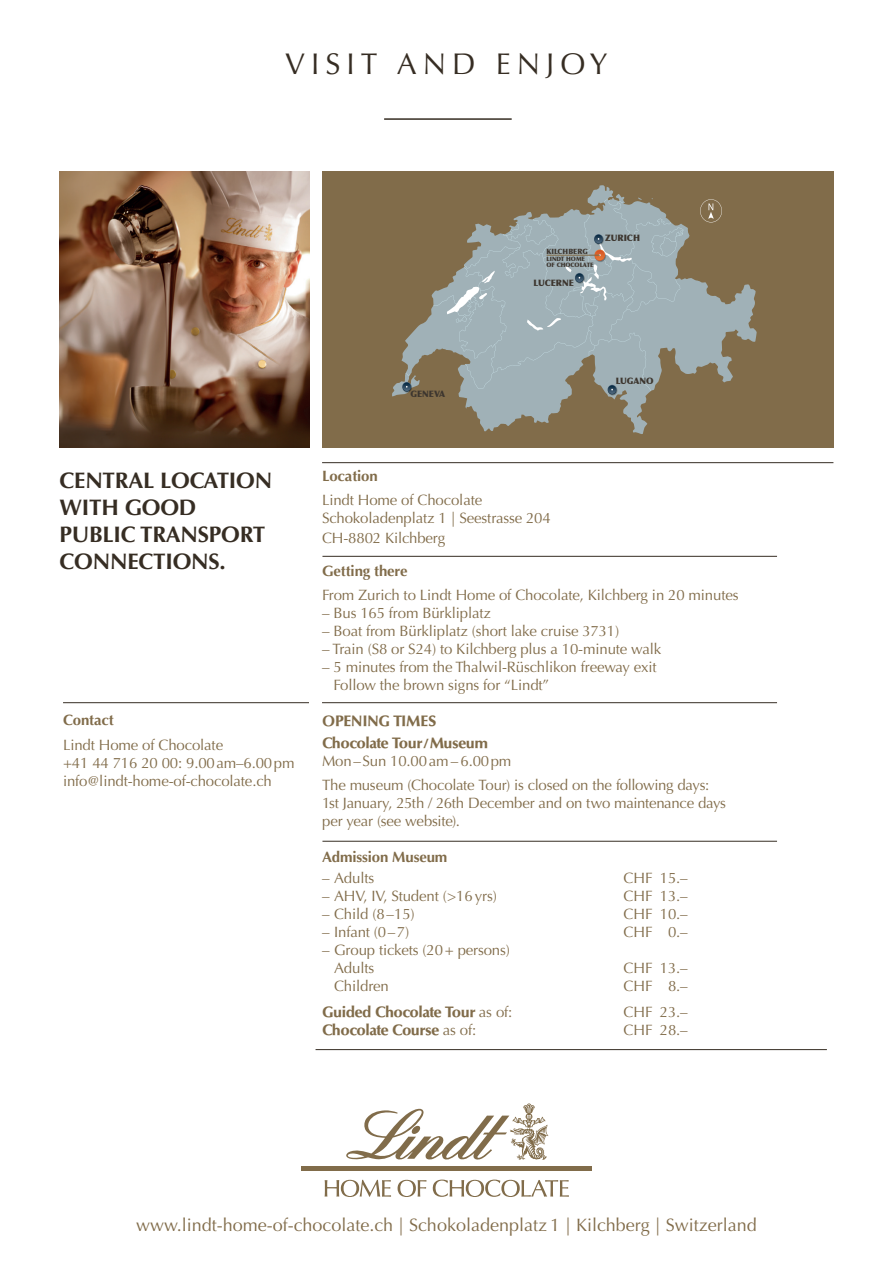
<style>
.page{position:relative;width:893px;height:1263px;background:#fff}
.page>*{position:absolute;margin:0;border:0;box-sizing:border-box;transform-origin:0 0}
.t1{font:30px "Optima";letter-spacing:.2em;color:#362d23}
.t2{font:700 22.5px/27px "Optima";letter-spacing:-.01em;color:#362d23}
.t3{font:18px "Optima";color:#816c4a}
.t4{font:15px/18px "Optima";letter-spacing:-.01em;color:#816c4a}
.t5{font:700 15px/22.5px "Optima BQ";letter-spacing:-.01em;color:#816c4a}
.t6{font:700 15px "Optima";letter-spacing:-.01em;color:#816c4a}
.t7{font:900 8.85px "Optima";color:#3d362f;scale:.94 1}
.t8{font:900 7.35px "Optima";color:#3d362f;scale:.94 1}
.t9{font:900 6px/5.2px "Optima";color:#3d362f;scale:.94 1}
.s1{font-family:"Optima";font-weight:400}
</style>
<div class="page">
<div style="left:322px;top:171px;width:511px;height:277px;background:#816c4a"></div>
<svg style="left:392px;top:185px;width:365px;height:249px"></svg>
<svg style="left:405px;top:373px;width:6px;height:3px"></svg>
<svg style="left:402px;top:382px;width:10px;height:11px"></svg>
<svg style="left:433px;top:198px;width:250px;height:198px"></svg>
<hr style="left:547px;top:255px;width:53px;height:1px;background:#816c4a">
<img style="left:60px;top:171px;width:249px;height:277px">
<hr style="left:384px;top:118px;width:128px;height:2px;background:#362d23">
<svg style="left:346px;top:1103px;width:202px;height:57px"></svg>
<svg style="left:325px;top:1180px;width:66px;height:17px"></svg>
<svg style="left:397px;top:1180px;width:29px;height:17px"></svg>
<svg style="left:433px;top:1179px;width:136px;height:18px"></svg>
<div style="left:301px;top:1166px;width:291px;height:5px;background:#816c4a"></div>
<hr style="left:322px;top:462px;width:511px;height:1px;background:#362d23">
<hr style="left:63px;top:702px;width:246px;height:1px;background:#362d23">
<hr style="left:322px;top:556px;width:455px;height:1px;background:#362d23">
<hr style="left:322px;top:702px;width:455px;height:1px;background:#362d23">
<hr style="left:322px;top:841px;width:455px;height:1px;background:#362d23">
<hr style="left:316px;top:1049px;width:511px;height:1px;background:#362d23">
<h1 class="t1" style="left:285px;top:47px;width:324px">VISIT AND ENJOY</h1>
<p class="t7" style="left:410px;top:389px;width:39px">GENEVA</p>
<p class="t8" style="left:546px;top:247px;width:46px">KILCHBERG</p>
<p class="t9" style="left:546px;top:257px;width:52px">LINDT HOME<br>OF CHOCOLATE</p>
<p class="t7" style="left:534px;top:278px;width:44px">LUCERNE</p>
<p class="t7" style="left:605px;top:232px;width:39px">ZURICH</p>
<p class="t7" style="left:616px;top:376px;width:42px">LUGANO</p>
<h2 class="t2" style="left:60px;top:467px;width:214px">CENTRAL LOCATION<br>WITH GOOD<br>PUBLIC TRANSPORT<br>CONNECTIONS.</h2>
<p class="t6" style="left:322px;top:468px;width:57px">Location</p>
<p class="t4" style="left:322px;top:491px;width:230px">Lindt Home of Chocolate<br>Schokoladenplatz 1 | Seestrasse 204</p>
<p class="t4" style="left:322px;top:529px;width:125px">CH-8802 Kilchberg</p>
<p class="t6" style="left:322px;top:562px;width:87px">Getting there</p>
<p class="t4" style="left:322px;top:586px;width:418px">From Zurich to Lindt Home of Chocolate, Kilchberg in 20 minutes</p>
<p class="t4" style="left:322px;top:604px;width:170px">– Bus 165 from Bürkliplatz</p>
<p class="t4" style="left:322px;top:622px;width:299px">– Boat from Bürkliplatz (short lake cruise 3731)</p>
<p class="t4" style="left:322px;top:640px;width:341px">– Train (S8 or S24) to Kilchberg plus a 10-minute walk</p>
<p class="t4" style="left:333px;top:658px;width:325px;text-indent:-11px">– 5 minutes from the Thalwil-Rüschlikon freeway exit<br>Follow the brown signs for “Lindt”</p>
<p class="t5" style="left:322px;top:710px;width:167px">OPENING TIMES<br>Chocolate Tour/Museum</p>
<p class="t4" style="left:322px;top:749px;width:389px;line-height:24px">Mon–Sun 10.00am – 6.00pm<br>The museum (Chocolate Tour) is closed on the following days:</p>
<p class="t4" style="left:322px;top:794px;width:406px">1st January, 25th / 26th December and on two maintenance days per year (see website).</p>
<p class="t6" style="left:322px;top:849px;width:127px">Admission Museum</p>
<p class="t4" style="left:322px;top:869px;width:54px">– Adults</p>
<p class="t4" style="left:624px;top:869px;width:66px">CHF 15.–</p>
<p class="t4" style="left:322px;top:887px;width:176px">– AHV, IV, Student (&gt;16 yrs)</p>
<p class="t4" style="left:624px;top:887px;width:66px">CHF 13.–</p>
<p class="t4" style="left:322px;top:905px;width:94px">– Child (8–15)</p>
<p class="t4" style="left:624px;top:905px;width:66px">CHF 10.–</p>
<p class="t4" style="left:322px;top:923px;width:89px">– Infant (0–7)</p>
<p class="t4" style="left:624px;top:923px;width:66px">CHF 0.–</p>
<p class="t4" style="left:334px;top:941px;width:177px;text-indent:-12px">– Group tickets (20+ persons)<br>Adults</p>
<p class="t6" style="left:63px;top:711px;width:52px">Contact</p>
<p class="t4" style="left:63px;top:736px;width:233px">Lindt Home of Chocolate<br>+41 44 716 20 00: 9.00am–6.00pm info@lindt-home-of-chocolate.ch</p>
<p class="t4" style="left:624px;top:959px;width:66px">CHF 13.–</p>
<p class="t4" style="left:334px;top:977px;width:56px">Children</p>
<p class="t4" style="left:624px;top:977px;width:66px">CHF 8.–</p>
<p class="t5" style="left:322px;top:1001px;width:192px">Guided Chocolate Tour <span class="s1">as of:</span></p>
<p class="t4" style="left:624px;top:1003px;width:66px">CHF 23.–</p>
<p class="t5" style="left:322px;top:1019px;width:156px">Chocolate Course <span class="s1">as of:</span></p>
<p class="t4" style="left:624px;top:1021px;width:66px">CHF 28.–</p>
<p class="t3" style="left:136px;top:1215px;width:622px">www.lindt-home-of-chocolate.ch | Schokoladenplatz 1 | Kilchberg | Switzerland</p>
</div>
